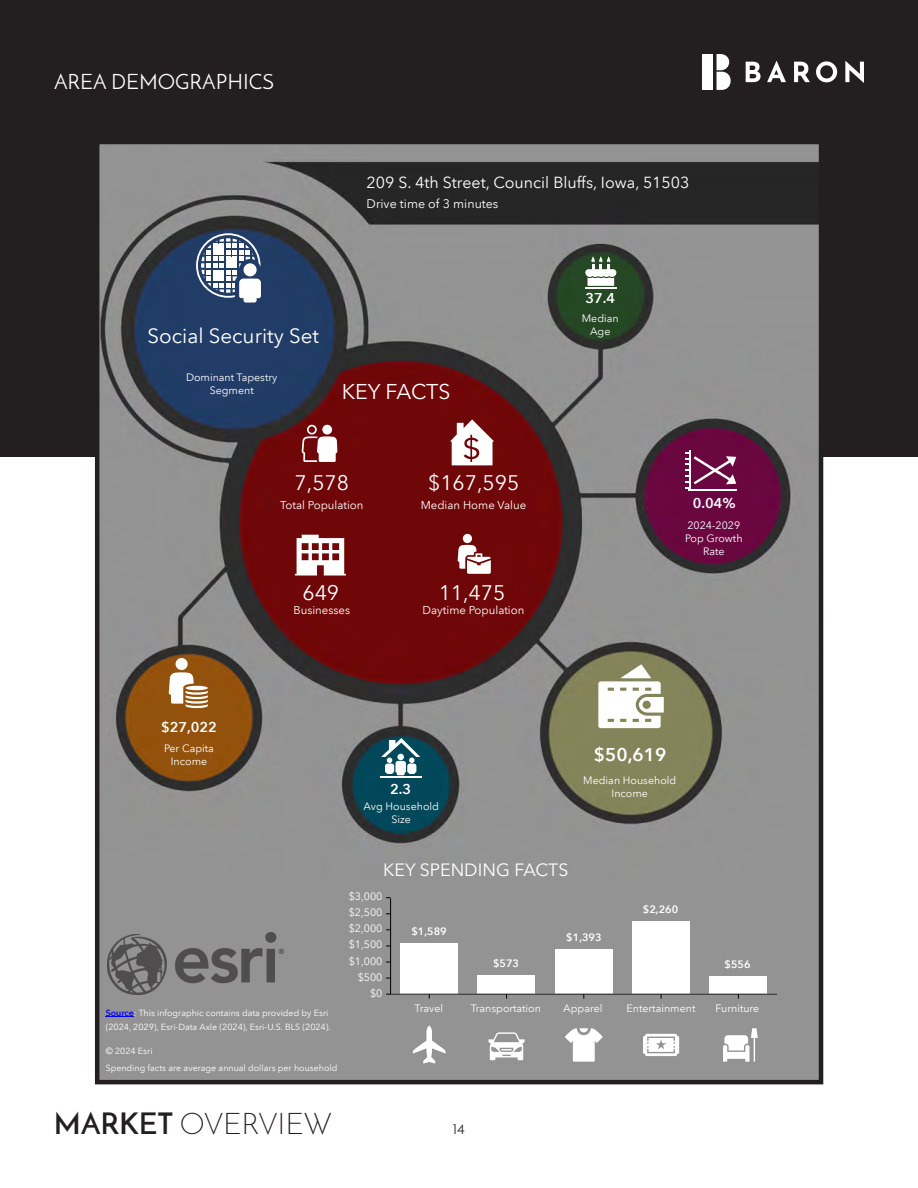
<style>
.page{position:relative;width:918px;height:1188px;background:#fff}
.page>*{position:absolute;margin:0;border:0;box-sizing:border-box;transform-origin:0 0}
.t1{font:300 30px "Josefin Sans";color:#231f20}
.t2{font:21.3px "Avenir Next LT Pro";letter-spacing:-.005em;color:#fff}
.t3{font:21px "Avenir Next LT Pro";color:#fff}
.t4{font:21px "Josefin Sans";color:#fff}
.t5{font:20.7px "Avenir Next LT Pro";color:#fff}
.t6{font:600 18.45px "Avenir Next LT Pro";color:#fff}
.t7{font:17.85px "Avenir Next LT Pro";color:#fff}
.t8{font:16.05px "Avenir Next LT Pro";color:#fff}
.t9{font:15px "Josefin Sans";color:#231f20}
.t10{font:600 14.25px "Avenir Next LT Pro";color:#fff}
.t11{font:12.45px "Avenir Next LT Pro";color:#fff}
.t12{font:11.4px "Avenir Next LT Pro";color:#fff}
.t13{font:10.65px/12.8px "Avenir Next LT Pro";color:#fff;text-align:center}
.t14{font:600 10.65px "Avenir Next LT Pro";color:#fff}
.t15{font:8.85px/14.2px "Avenir Next LT Pro";color:#fff}
.s1{font-weight:600;color:#00f}
.s2{font-weight:600}
</style>
<div class="page">
<div style="left:0;top:0;width:918px;height:457px;background:#231f20"></div>
<div style="left:702px;top:54px;width:11px;height:36px;background:#fff"></div>
<svg style="left:717px;top:54px;width:14px;height:36px"></svg>
<svg style="left:746px;top:62px;width:15px;height:20px"></svg>
<svg style="left:767px;top:61px;width:19px;height:21px"></svg>
<svg style="left:794px;top:62px;width:16px;height:20px"></svg>
<svg style="left:816px;top:61px;width:21px;height:21px"></svg>
<svg style="left:845px;top:61px;width:19px;height:22px"></svg>
<img style="left:100px;top:145px;width:718px;height:934px">
<svg style="left:196px;top:233px;width:65px;height:70px;background:#8392a9"></svg>
<svg style="left:302px;top:425px;width:35px;height:37px"></svg>
<div style="left:322px;top:425px;width:10px;height:10px;background:#fff;border-radius:50%"></div>
<svg style="left:450px;top:419px;width:44px;height:46px;background:#cfacad"></svg>
<svg style="left:295px;top:535px;width:51px;height:41px"></svg>
<div style="left:463px;top:534px;width:9px;height:9px;background:#fff;border-radius:50%"></div>
<svg style="left:458px;top:545px;width:33px;height:29px"></svg>
<svg style="left:585px;top:256px;width:31px;height:30px"></svg>
<hr style="left:585px;top:287px;width:31px;height:1px;background:#fff">
<hr style="left:689px;top:489px;width:48px;height:2px;background:#fff">
<svg style="left:685px;top:452px;width:51px;height:37px;background:#873765"></svg>
<hr style="left:689px;top:450px;width:2px;height:41px;background:#fff">
<svg style="left:598px;top:664px;width:66px;height:64px"></svg>
<hr style="left:380px;top:777px;width:42px;height:1px;background:#fff">
<svg style="left:381px;top:738px;width:39px;height:37px"></svg>
<div style="left:397px;top:754px;width:7px;height:6px;background:#fff;border-radius:50%"></div>
<div style="left:176px;top:658px;width:12px;height:12px;background:#fff;border-radius:50%"></div>
<svg style="left:169px;top:672px;width:39px;height:36px"></svg>
<svg style="left:186px;top:686px;width:22px;height:4px"></svg>
<div style="left:400px;top:943px;width:58px;height:51px;background:#fff"></div>
<div style="left:477px;top:976px;width:58px;height:18px;background:#fff"></div>
<div style="left:555px;top:949px;width:58px;height:45px;background:#fff"></div>
<div style="left:632px;top:921px;width:58px;height:73px;background:#fff"></div>
<div style="left:709px;top:976px;width:58px;height:18px;background:#fff"></div>
<hr style="left:391px;top:994px;width:386px;height:1px;background:#000">
<hr style="left:390px;top:898px;width:1px;height:96px;background:#000">
<svg style="left:413px;top:1025px;width:33px;height:39px"></svg>
<svg style="left:488px;top:1032px;width:37px;height:28px"></svg>
<svg style="left:565px;top:1028px;width:38px;height:34px"></svg>
<svg style="left:643px;top:1034px;width:36px;height:22px"></svg>
<svg style="left:723px;top:1028px;width:35px;height:34px"></svg>
<img style="left:108px;top:933px;width:175px;height:61px">
<svg style="left:106px;top:1017px;width:28px;height:1px"></svg>
<div style="left:95px;top:140px;width:728px;height:944px;border:4px solid #231f20"></div>
<p class="t4" style="left:54px;top:69px;width:221px">AREA DEMOGRAPHICS</p>
<h3 class="t8" style="left:367px;top:172px;width:324px">209 S. 4th Street, Council Bluffs, Iowa, 51503</h3>
<p class="t11" style="left:367px;top:196px;width:133px">Drive time of 3 minutes</p>
<h3 class="t5" style="left:148px;top:323px;width:173px">Social Security Set</h3>
<p class="t13" style="left:186px;top:371px;width:93px">Dominant Tapestry<br>Segment</p>
<h2 class="t2" style="left:342px;top:379px;width:110px">KEY FACTS</h2>
<h3 class="t3" style="left:295px;top:470px;width:56px">7,578</h3>
<p class="t12" style="left:280px;top:498px;width:85px">Total Population</p>
<h3 class="t3" style="left:303px;top:580px;width:38px">649</h3>
<p class="t12" style="left:293px;top:603px;width:58px">Businesses</p>
<h3 class="t3" style="left:428px;top:470px;width:93px">$167,595</h3>
<p class="t12" style="left:421px;top:498px;width:107px">Median Home Value</p>
<h3 class="t3" style="left:439px;top:580px;width:68px">11,475</h3>
<p class="t12" style="left:423px;top:603px;width:103px">Daytime Population</p>
<h3 class="t10" style="left:585px;top:289px;width:31px">37.4</h3>
<p class="t13" style="left:582px;top:312px;width:38px">Median<br>Age</p>
<h3 class="t10" style="left:693px;top:494px;width:45px">0.04%</h3>
<p class="t13" style="left:685px;top:519px;width:59px">2024-2029<br>Pop Growth<br>Rate</p>
<h3 class="t10" style="left:161px;top:719px;width:57px">$27,022</h3>
<p class="t13" style="left:164px;top:742px;width:51px">Per Capita<br>Income</p>
<h3 class="t6" style="left:594px;top:743px;width:74px">$50,619</h3>
<p class="t13" style="left:583px;top:774px;width:95px">Median Household</p>
<h3 class="t10" style="left:390px;top:780px;width:23px">2.3</h3>
<p class="t13" style="left:612px;top:787px;width:38px">Income</p>
<p class="t13" style="left:363px;top:800px;width:77px">Avg Household<br>Size</p>
<h3 class="t7" style="left:383px;top:859px;width:187px">KEY SPENDING FACTS</h3>
<p class="t13" style="left:349px;top:890px;width:35px">$3,000</p>
<p class="t13" style="left:349px;top:906px;width:35px">$2,500</p>
<p class="t13" style="left:349px;top:922px;width:35px">$2,000</p>
<p class="t13" style="left:349px;top:938px;width:35px">$1,500</p>
<p class="t14" style="left:411px;top:925px;width:37px">$1,589</p>
<p class="t14" style="left:566px;top:931px;width:37px">$1,393</p>
<p class="t14" style="left:643px;top:903px;width:37px">$2,260</p>
<p class="t15" style="left:106px;top:1006px;width:227px"><span class="s1">Source</span>: This infographic contains data provided by Esri (2024, 2029), Esri-Data Axle (2024), Esri-U.S. BLS (2024).</p>
<p class="t15" style="left:106px;top:1043px;width:233px;line-height:17px">© 2024 Esri<br>Spending facts are average annual dollars per household</p>
<p class="t13" style="left:349px;top:954px;width:35px">$1,000</p>
<p class="t13" style="left:358px;top:970px;width:26px">$500</p>
<p class="t13" style="left:370px;top:986px;width:14px">$0</p>
<p class="t1" style="left:54px;top:1106px;width:280px"><span class="s2">MARKET</span> OVERVIEW</p>
<p class="t14" style="left:493px;top:957px;width:28px">$573</p>
<p class="t14" style="left:725px;top:958px;width:28px">$556</p>
<p class="t13" style="left:415px;top:1002px;width:30px">Travel</p>
<p class="t13" style="left:471px;top:1002px;width:72px">Transportation</p>
<p class="t13" style="left:563px;top:1002px;width:41px">Apparel</p>
<p class="t13" style="left:627px;top:1002px;width:70px">Entertainment</p>
<p class="t13" style="left:716px;top:1002px;width:45px">Furniture</p>
<p class="t9" style="left:453px;top:1120px;width:14px">14</p>
</div>
